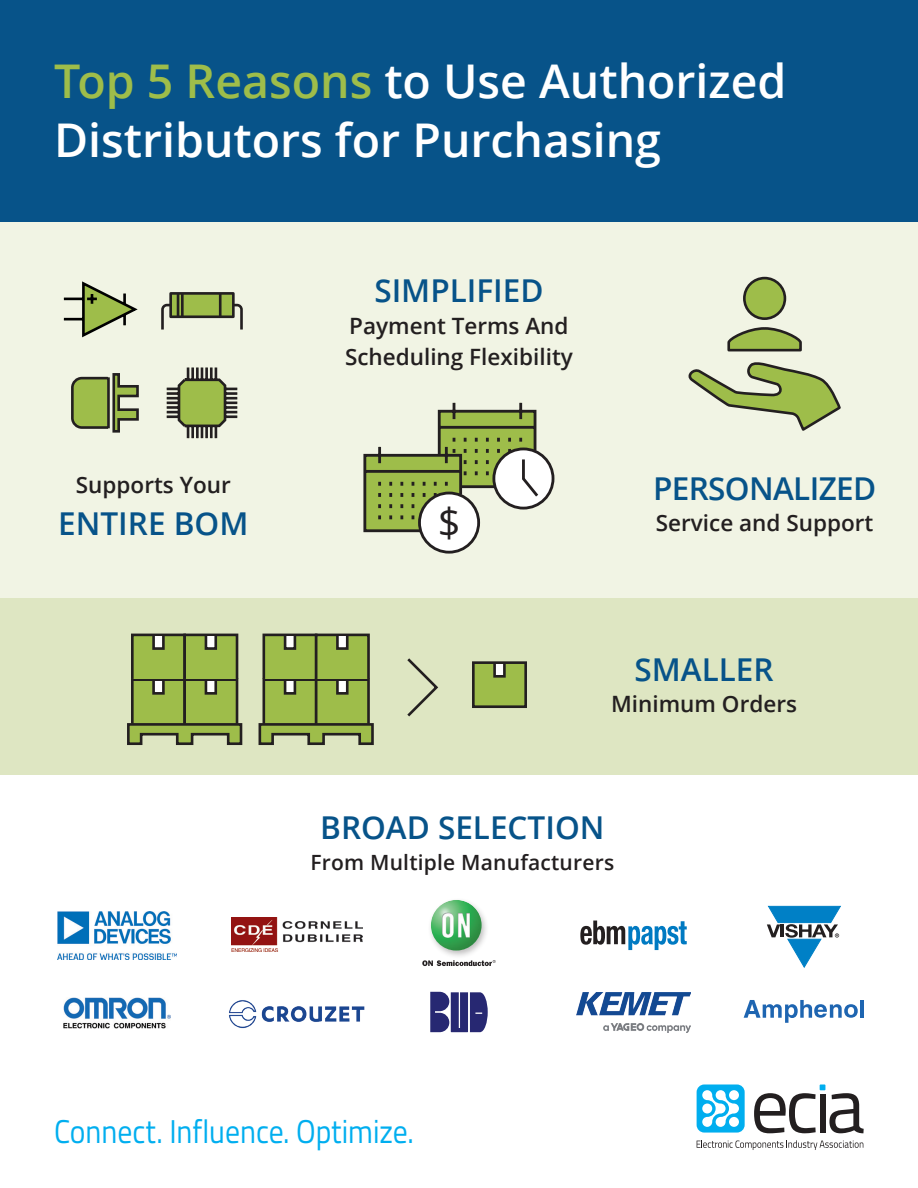
<style>
.page{position:relative;width:918px;height:1188px;background:#fff}
.page>*{position:absolute;margin:0;border:0;box-sizing:border-box;transform-origin:0 0}
.t1{font:600 46.5px/59.6px "Open Sans";color:#fff}
.t2{font:39.75px "Open Sans";color:#231f20}
.t3{font:33px "Titillium Web";color:#00aeef;scale:.9 1}
.t4{font:600 31.5px "Open Sans";color:#075389}
.t5{font:600 31.5px "Open Sans";letter-spacing:-.02em;color:#075389}
.t6{font:600 22.5px/31.5px "Open Sans";color:#231f20}
.t7{font:600 21px "Open Sans";letter-spacing:.01em;color:#231f20}
.s1{color:#9ebd4a}
</style>
<div class="page">
<div style="left:0;top:0;width:918px;height:222px;background:#075389"></div>
<div style="left:0;top:222px;width:918px;height:376px;background:#f1f4e4"></div>
<div style="left:0;top:598px;width:918px;height:177px;background:#dee6c2"></div>
<svg style="left:754px;top:1085px;width:110px;height:48px"></svg>
<div style="left:697px;top:1085px;width:48px;height:48px;background:#00aeef;border-radius:8px"></div>
<svg style="left:702px;top:1090px;width:37px;height:37px"></svg>
<svg style="left:697px;top:1140px;width:166px;height:10px"></svg>
<svg style="left:494px;top:449px;width:59px;height:59px"></svg>
<div style="left:492px;top:448px;width:62px;height:62px;border:3px solid #231f20;border-radius:50%"></div>
<svg style="left:363px;top:402px;width:178px;height:132px"></svg>
<div style="left:419px;top:493px;width:60px;height:59px;background:#fff;border-radius:50%"></div>
<div style="left:418px;top:492px;width:62px;height:62px;border:3px solid #231f20;border-radius:50%"></div>
<svg style="left:430px;top:992px;width:58px;height:40px;background:#4b4c89"></svg>
<div style="left:473px;top:663px;width:53px;height:44px;background:#9ebd4a"></div>
<div style="left:472px;top:661px;width:55px;height:47px;border:3px solid #231f20"></div>
<div style="left:495px;top:664px;width:9px;height:12px;background:#fff"></div>
<div style="left:493px;top:662px;width:13px;height:16px;border:3px solid #231f20"></div>
<div style="left:264px;top:680px;width:52px;height:44px;background:#9ebd4a"></div>
<div style="left:263px;top:678px;width:54px;height:47px;border:3px solid #231f20"></div>
<div style="left:285px;top:681px;width:10px;height:12px;background:#fff"></div>
<div style="left:284px;top:679px;width:12px;height:16px;border:3px solid #231f20"></div>
<div style="left:264px;top:635px;width:52px;height:44px;background:#9ebd4a"></div>
<div style="left:263px;top:634px;width:54px;height:46px;border:3px solid #231f20"></div>
<div style="left:285px;top:636px;width:10px;height:13px;background:#fff"></div>
<div style="left:284px;top:635px;width:12px;height:15px;border:3px solid #231f20"></div>
<div style="left:316px;top:680px;width:53px;height:44px;background:#9ebd4a"></div>
<div style="left:315px;top:678px;width:55px;height:47px;border:3px solid #231f20"></div>
<div style="left:337px;top:681px;width:10px;height:12px;background:#fff"></div>
<div style="left:336px;top:679px;width:13px;height:16px;border:3px solid #231f20"></div>
<div style="left:316px;top:635px;width:53px;height:44px;background:#9ebd4a"></div>
<div style="left:315px;top:634px;width:55px;height:46px;border:3px solid #231f20"></div>
<div style="left:337px;top:636px;width:10px;height:13px;background:#fff"></div>
<div style="left:336px;top:635px;width:13px;height:15px;border:3px solid #231f20"></div>
<svg style="left:258px;top:722px;width:116px;height:23px"></svg>
<div style="left:132px;top:680px;width:53px;height:44px;background:#9ebd4a"></div>
<div style="left:131px;top:678px;width:55px;height:47px;border:3px solid #231f20"></div>
<div style="left:154px;top:681px;width:9px;height:12px;background:#fff"></div>
<div style="left:152px;top:679px;width:13px;height:16px;border:3px solid #231f20"></div>
<div style="left:132px;top:635px;width:53px;height:44px;background:#9ebd4a"></div>
<div style="left:131px;top:634px;width:55px;height:46px;border:3px solid #231f20"></div>
<div style="left:154px;top:636px;width:9px;height:13px;background:#fff"></div>
<div style="left:152px;top:635px;width:13px;height:15px;border:3px solid #231f20"></div>
<div style="left:185px;top:680px;width:52px;height:44px;background:#9ebd4a"></div>
<div style="left:183px;top:678px;width:55px;height:47px;border:3px solid #231f20"></div>
<div style="left:206px;top:681px;width:10px;height:12px;background:#fff"></div>
<div style="left:205px;top:679px;width:12px;height:16px;border:3px solid #231f20"></div>
<div style="left:185px;top:635px;width:52px;height:44px;background:#9ebd4a"></div>
<div style="left:183px;top:634px;width:55px;height:46px;border:3px solid #231f20"></div>
<div style="left:206px;top:636px;width:10px;height:13px;background:#fff"></div>
<div style="left:205px;top:635px;width:12px;height:15px;border:3px solid #231f20"></div>
<svg style="left:127px;top:722px;width:116px;height:23px"></svg>
<svg style="left:407px;top:658px;width:32px;height:59px"></svg>
<svg style="left:767px;top:906px;width:74px;height:61px"></svg>
<img style="left:577px;top:993px;width:114px;height:40px">
<div style="left:427px;top:897px;width:63px;height:62px;background:#231f20;opacity:.3"></div>
<svg style="left:422px;top:960px;width:74px;height:6px"></svg>
<img style="left:431px;top:900px;width:51px;height:51px;border-radius:25px">
<div style="left:744px;top:278px;width:41px;height:41px;background:#9ebd4a;border-radius:50%"></div>
<div style="left:743px;top:277px;width:43px;height:43px;border:3px solid #231f20;border-radius:50%"></div>
<svg style="left:727px;top:327px;width:75px;height:25px"></svg>
<svg style="left:688px;top:362px;width:153px;height:69px"></svg>
<svg style="left:166px;top:367px;width:72px;height:72px"></svg>
<svg style="left:63px;top:281px;width:75px;height:57px"></svg>
<svg style="left:71px;top:373px;width:68px;height:60px"></svg>
<svg style="left:161px;top:292px;width:82px;height:38px"></svg>
<svg style="left:580px;top:921px;width:107px;height:29px"></svg>
<img style="left:231px;top:917px;width:132px;height:35px">
<img style="left:64px;top:997px;width:106px;height:31px">
<img style="left:57px;top:911px;width:120px;height:48px">
<img style="left:229px;top:1000px;width:136px;height:29px">
<svg style="left:744px;top:1000px;width:114px;height:23px"></svg>
<hr style="left:860px;top:1000px;width:4px;height:18px;background:#1e65b1">
<p class="t1" style="left:54px;top:50px;width:734px"><span class="s1">Top 5 Reasons</span> to Use Authorized<br>Distributors for Purchasing</p>
<p class="t6" style="left:76px;top:468px;width:156px">Supports Your</p>
<p class="t4" style="left:58px;top:502px;width:192px">ENTIRE BOM</p>
<p class="t4" style="left:374px;top:269px;width:171px">SIMPLIFIED</p>
<p class="t6" style="left:345px;top:310px;width:229px">Payment Terms And<br>Scheduling Flexibility</p>
<p class="t5" style="left:653px;top:467px;width:225px">PERSONALIZED</p>
<h2 class="t2" style="left:438px;top:495px;width:24px">$</h2>
<p class="t6" style="left:656px;top:507px;width:219px">Service and Support</p>
<p class="t4" style="left:635px;top:648px;width:141px">SMALLER</p>
<p class="t6" style="left:611px;top:688px;width:187px">Minimum Orders</p>
<p class="t4" style="left:320px;top:806px;width:286px">BROAD SELECTION</p>
<p class="t7" style="left:311px;top:848px;width:305px">From Multiple Manufacturers</p>
<p class="t3" style="left:54px;top:1108px;width:401px">Connect. Influence. Optimize.</p>
</div>
